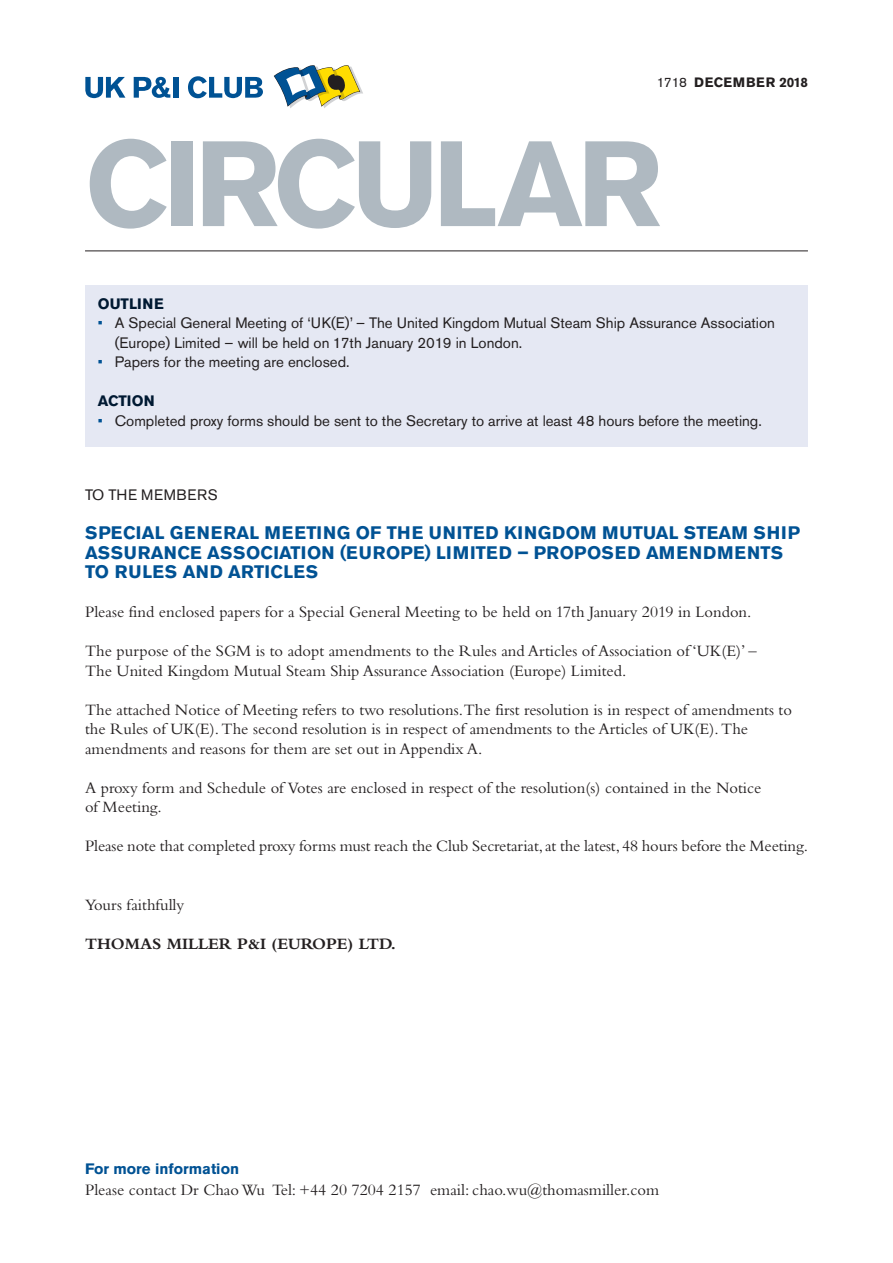
<style>
.page{position:relative;width:893px;height:1263px;background:#fff}
.page>*{position:absolute;margin:0;border:0;box-sizing:border-box;transform-origin:0 0}
.t1{font:700 120px "Akzidenz Grotesk Pro";letter-spacing:-.05em;color:#afb9c1}
.t2{font:700 18px/19.5px "Akzidenz Grotesk Pro";letter-spacing:.03em;color:#005294}
.t3{font:16.5px/19.5px "Bembo";color:#231f20}
.t4{font:700 16.5px "Bembo";color:#231f20}
.t5{font:15px/19.5px "Akzidenz Grotesk Pro";color:#231f20}
.t6{font:700 15px "Akzidenz Grotesk Pro";color:#005294}
.t7{font:700 15px "Akzidenz Grotesk Pro";color:#001932}
.t8{font:15px "Akzidenz Grotesk Pro";letter-spacing:.04em;color:#231f20}
.t9{font:700 13.5px "Akzidenz Grotesk Pro";letter-spacing:.04em;color:#231f20}
.s1{font-weight:400}
.s2{color:#005294}
</style>
<div class="page">
<svg style="left:274px;top:65px;width:89px;height:43px"></svg>
<svg style="left:85px;top:77px;width:40px;height:21px"></svg>
<svg style="left:134px;top:77px;width:36px;height:21px"></svg>
<div style="left:173px;top:77px;width:5px;height:21px;background:#005294"></div>
<svg style="left:188px;top:76px;width:75px;height:22px"></svg>
<hr style="left:85px;top:250px;width:723px;height:1px;background:#231f20">
<div style="left:85px;top:285px;width:723px;height:161px;background:#e5e8f3"></div>
<p class="t9" style="left:657px;top:77px;width:153px"><span class="s1">1718</span> DECEMBER 2018</p>
<h1 class="t1" style="left:85px;top:137px;width:579px">CIRCULAR</h1>
<p class="t7" style="left:98px;top:298px;width:67px">OUTLINE</p>
<p class="t5" style="left:115px;top:315px;width:662px;text-indent:-17px"><span class="s2">•</span> A Special General Meeting of ‘UK(E)’ – The United Kingdom Mutual Steam Ship Assurance Association (Europe) Limited – will be held on 17th January 2019 in London.</p>
<p class="t5" style="left:98px;top:354px;width:253px"><span class="s2">•</span> Papers for the meeting are enclosed.</p>
<p class="t7" style="left:98px;top:395px;width:58px">ACTION</p>
<p class="t5" style="left:98px;top:413px;width:665px"><span class="s2">•</span> Completed proxy forms should be sent to the Secretary to arrive at least 48 hours before the meeting.</p>
<p class="t8" style="left:85px;top:490px;width:134px">TO THE MEMBERS</p>
<p class="t2" style="left:85px;top:524px;width:717px">SPECIAL GENERAL MEETING OF THE UNITED KINGDOM MUTUAL STEAM SHIP<br>ASSURANCE ASSOCIATION (EUROPE) LIMITED – PROPOSED AMENDMENTS<br>TO RULES AND ARTICLES</p>
<p class="t3" style="left:85px;top:604px;width:668px">Please find enclosed papers for a Special General Meeting to be held on 17th January 2019 in London.</p>
<p class="t3" style="left:85px;top:643px;width:673px">The purpose of the SGM is to adopt amendments to the Rules and Articles of Association of ‘UK(E)’ –<br>The United Kingdom Mutual Steam Ship Assurance Association (Europe) Limited.</p>
<p class="t3" style="left:85px;top:701px;width:708px">The attached Notice of Meeting refers to two resolutions.The first resolution is in respect of amendments to the Rules of UK(E).The second resolution is in respect of amendments to the Articles of UK(E).The amendments and reasons for them are set out in Appendix A.</p>
<p class="t3" style="left:85px;top:779px;width:678px">A proxy form and Schedule of Votes are enclosed in respect of the resolution(s) contained in the Notice of Meeting.</p>
<p class="t3" style="left:85px;top:838px;width:724px">Please note that completed proxy forms must reach the Club Secretariat,at the latest, 48 hours before the Meeting.</p>
<p class="t3" style="left:85px;top:896px;width:101px">Yours faithfully</p>
<p class="t4" style="left:85px;top:938px;width:313px">THOMAS MILLER P&amp;I (EUROPE) LTD.</p>
<p class="t6" style="left:85px;top:1163px;width:156px">For more information</p>
<p class="t3" style="left:85px;top:1181px;width:576px">Please contact Dr ChaoWu Tel: +44 20 7204 2157 email: chao.wu@thomasmiller.com</p>
</div>
